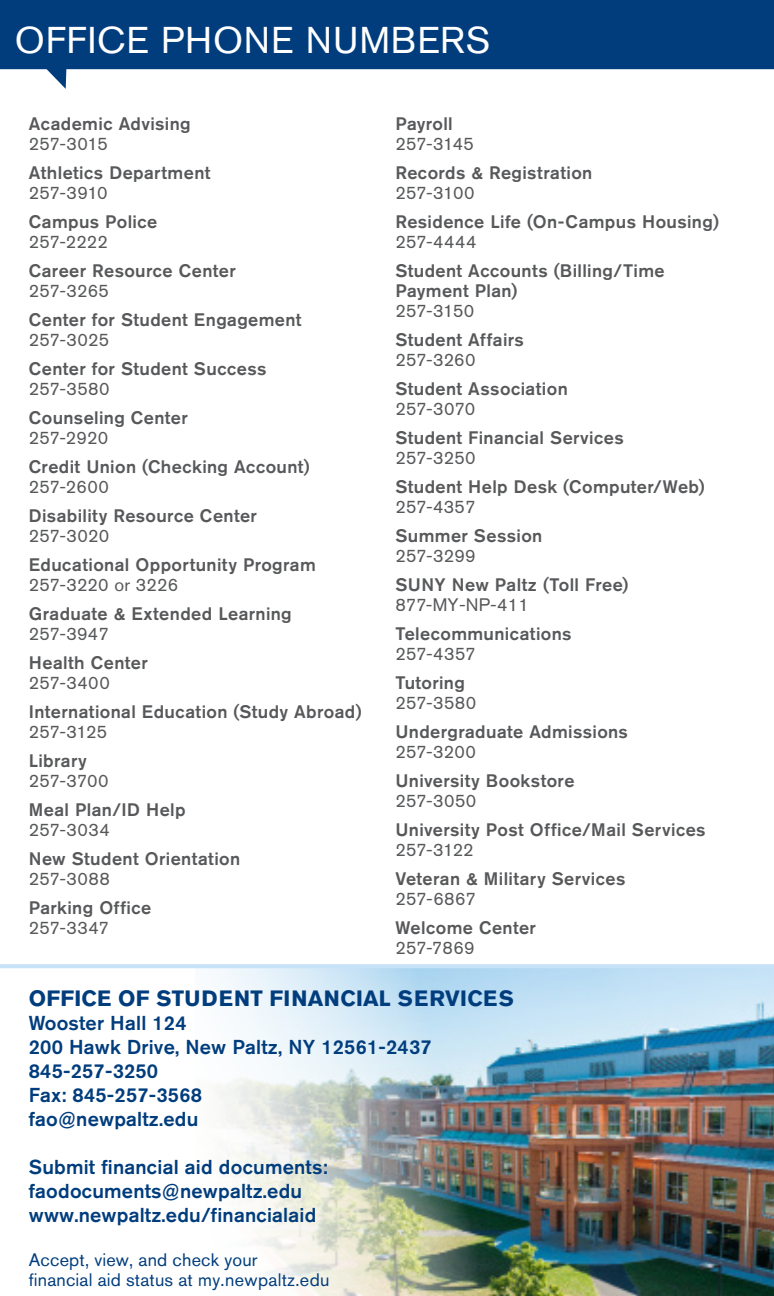
<style>
.page{position:relative;width:774px;height:1296px;background:#fff}
.page>*{position:absolute;margin:0;border:0;box-sizing:border-box;transform-origin:0 0}
.t1{font:37px "Akzidenz Grotesk BE";letter-spacing:.025em;color:#fff}
.t2{font:700 22px "Akzidenz Grotesk BE";letter-spacing:.01em;color:#013d7d}
.t3{font:500 20px "Akzidenz Grotesk BE";letter-spacing:.01em;color:#013d7d}
.t4{font:500 18px/20px "Akzidenz Grotesk BE";letter-spacing:.02em;color:#57585a}
.t5{font:18px/20px "Akzidenz Grotesk BE";letter-spacing:.01em;color:#013d7d}
.t6{font:18px/20px "Akzidenz Grotesk BE";letter-spacing:-.01em;color:#57585a}
.s1{font-weight:400}
.s2{font-weight:500}
</style>
<div class="page">
<svg style="left:0;top:0;width:774px;height:89px;fill:#013d7d"></svg>
<img style="left:195px;top:968px;width:579px;height:328px">
<svg style="left:0;top:964px;width:774px;height:4px;background:#c9e3f7"></svg>
<p class="t1" style="left:15px;top:19px;width:477px">OFFICE PHONE NUMBERS</p>
<p class="t4" style="left:29px;top:113px;width:163px">Academic Advising<br><span class="s1">257-3015</span></p>
<p class="t4" style="left:29px;top:162px;width:183px">Athletics Department<br><span class="s1">257-3910</span></p>
<p class="t4" style="left:29px;top:211px;width:130px">Campus Police<br><span class="s1">257-2222</span></p>
<p class="t4" style="left:29px;top:260px;width:208px">Career Resource Center<br><span class="s1">257-3265</span></p>
<p class="t4" style="left:29px;top:309px;width:274px">Center for Student Engagement<br><span class="s1">257-3025</span></p>
<p class="t4" style="left:29px;top:358px;width:239px">Center for Student Success<br><span class="s1">257-3580</span></p>
<p class="t4" style="left:29px;top:407px;width:161px">Counseling Center<br><span class="s1">257-2920</span></p>
<p class="t4" style="left:29px;top:456px;width:282px">Credit Union (Checking Account)<br><span class="s1">257-2600</span></p>
<p class="t4" style="left:29px;top:505px;width:230px">Disability Resource Center<br><span class="s1">257-3020</span></p>
<p class="t4" style="left:29px;top:554px;width:288px">Educational Opportunity Program<br><span class="s1">257-3220 or 3226</span></p>
<p class="t4" style="left:29px;top:603px;width:265px">Graduate &amp; Extended Learning<br><span class="s1">257-3947</span></p>
<p class="t4" style="left:29px;top:652px;width:120px">Health Center<br><span class="s1">257-3400</span></p>
<p class="t4" style="left:29px;top:701px;width:334px">International Education (Study Abroad)<br><span class="s1">257-3125</span></p>
<p class="t6" style="left:29px;top:751px;width:81px"><span class="s2">Library<br></span>257-3700</p>
<p class="t4" style="left:29px;top:799px;width:158px">Meal Plan/ID Help<br><span class="s1">257-3034</span></p>
<p class="t4" style="left:29px;top:848px;width:213px">New Student Orientation<br><span class="s1">257-3088</span></p>
<p class="t4" style="left:29px;top:897px;width:124px">Parking Office<br><span class="s1">257-3347</span></p>
<p class="t6" style="left:395px;top:114px;width:80px"><span class="s2">Payroll<br></span>257-3145</p>
<p class="t4" style="left:395px;top:162px;width:198px">Records &amp; Registration<br><span class="s1">257-3100</span></p>
<p class="t4" style="left:395px;top:211px;width:325px">Residence Life (On-Campus Housing)<br><span class="s1">257-4444</span></p>
<p class="t4" style="left:395px;top:260px;width:271px">Student Accounts (Billing/Time<br>Payment Plan)<br><span class="s1">257-3150</span></p>
<p class="t4" style="left:395px;top:329px;width:130px">Student Affairs<br><span class="s1">257-3260</span></p>
<p class="t4" style="left:395px;top:378px;width:174px">Student Association<br><span class="s1">257-3070</span></p>
<p class="t4" style="left:395px;top:427px;width:230px">Student Financial Services<br><span class="s1">257-3250</span></p>
<p class="t4" style="left:395px;top:476px;width:311px">Student Help Desk (Computer/Web)<br><span class="s1">257-4357</span></p>
<p class="t4" style="left:395px;top:525px;width:148px">Summer Session<br><span class="s1">257-3299</span></p>
<p class="t4" style="left:395px;top:574px;width:235px">SUNY New Paltz (Toll Free)<br><span class="s1">877-MY-NP-411</span></p>
<p class="t4" style="left:395px;top:623px;width:178px">Telecommunications<br><span class="s1">257-4357</span></p>
<p class="t4" style="left:395px;top:672px;width:83px">Tutoring<br><span class="s1">257-3580</span></p>
<p class="t4" style="left:395px;top:721px;width:234px">Undergraduate Admissions<br><span class="s1">257-3200</span></p>
<p class="t4" style="left:395px;top:770px;width:181px">University Bookstore<br><span class="s1">257-3050</span></p>
<p class="t4" style="left:395px;top:819px;width:312px">University Post Office/Mail Services<br><span class="s1">257-3122</span></p>
<p class="t4" style="left:395px;top:868px;width:232px">Veteran &amp; Military Services<br><span class="s1">257-6867</span></p>
<p class="t4" style="left:395px;top:917px;width:142px">Welcome Center<br><span class="s1">257-7869</span></p>
<p class="t2" style="left:29px;top:985px;width:487px">OFFICE OF STUDENT FINANCIAL SERVICES</p>
<p class="t3" style="left:29px;top:1010px;width:159px">Wooster Hall 124</p>
<p class="t3" style="left:29px;top:1034px;width:404px">200 Hawk Drive, New Paltz, NY 12561-2437</p>
<p class="t3" style="left:29px;top:1058px;width:131px">845-257-3250</p>
<p class="t3" style="left:29px;top:1082px;width:175px">Fax: 845-257-3568</p>
<p class="t3" style="left:29px;top:1106px;width:171px">fao@newpaltz.edu</p>
<p class="t3" style="left:29px;top:1154px;width:300px">Submit financial aid documents:</p>
<p class="t3" style="left:29px;top:1178px;width:275px">faodocuments@newpaltz.edu</p>
<p class="t3" style="left:29px;top:1202px;width:289px">www.newpaltz.edu/financialaid</p>
<p class="t5" style="left:29px;top:1249px;width:302px">Accept, view, and check your<br>financial aid status at my.newpaltz.edu</p>
</div>
